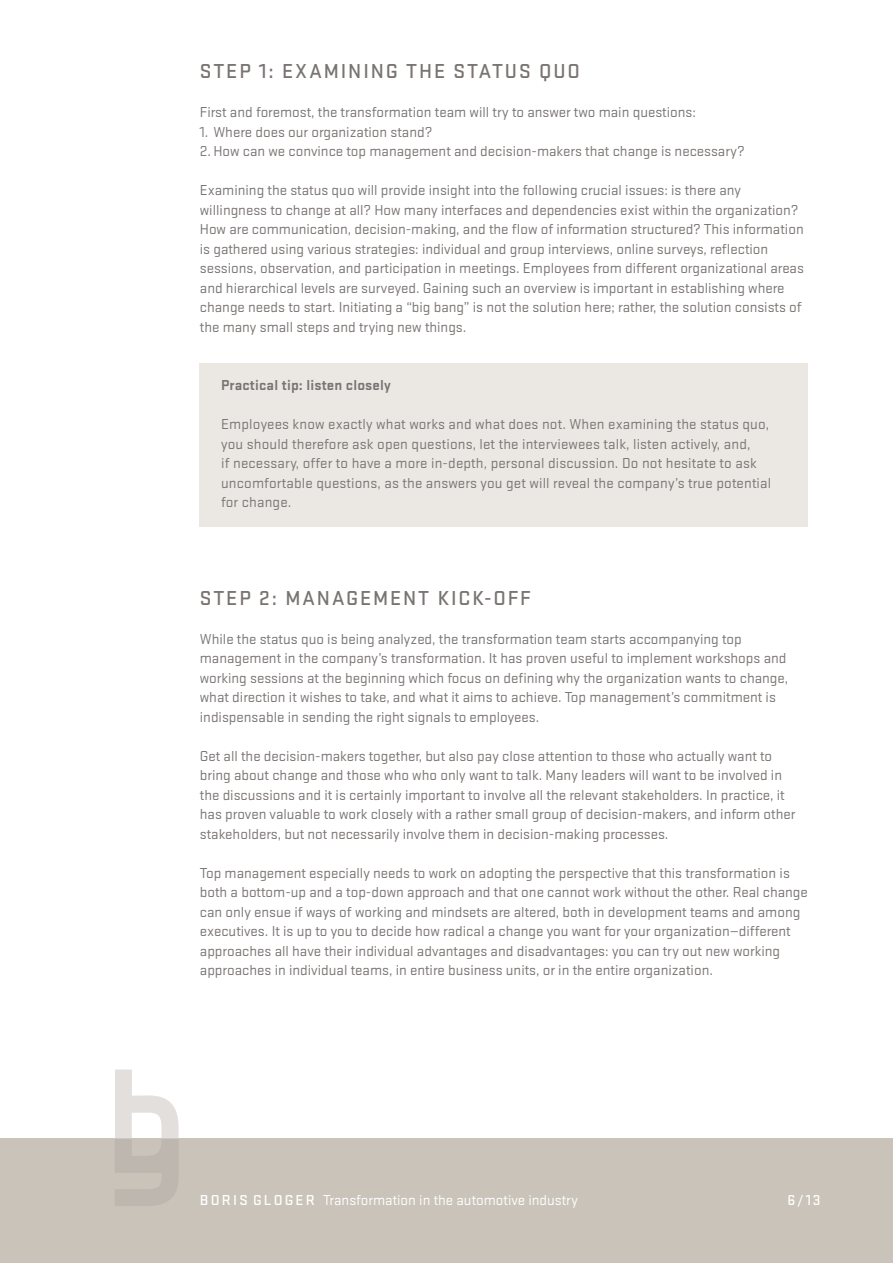
<style>
.page{position:relative;width:893px;height:1263px;background:#fff}
.page>*{position:absolute;margin:0;border:0;box-sizing:border-box;transform-origin:0 0}
.t1{font:500 21px "Stratum 2";letter-spacing:.09em;color:#797472}
.t2{font:15px/19.5px "Stratum 2";color:#797472}
.t3{font:15px "Stratum 2";color:#fff}
.t4{font:700 15px "Stratum 2";letter-spacing:.01em;color:#797472}
.t5{font:500 15px "Stratum 2";color:#fff}
.s1{font-weight:500}
</style>
<div class="page">
<div style="left:0;top:1138px;width:893px;height:125px;background:#c9c3ba"></div>
<div style="left:200px;top:363px;width:608px;height:163px;background:#ebe8e4"></div>
<svg style="left:115px;top:1069px;width:64px;height:137px"></svg>
<h1 class="t1" style="left:200px;top:57px;width:382px">STEP 1: EXAMINING THE STATUS QUO</h1>
<p class="t2" style="left:200px;top:102px;width:498px">First and foremost, the transformation team will try to answer two main questions:</p>
<p class="t2" style="left:200px;top:121px;width:234px">1. Where does our organization stand?</p>
<p class="t2" style="left:200px;top:141px;width:546px">2. How can we convince top management and decision-makers that change is necessary?</p>
<p class="t2" style="left:200px;top:180px;width:606px">Examining the status quo will provide insight into the following crucial issues: is there any willingness to change at all? How many interfaces and dependencies exist within the organization?<br>How are communication, decision-making, and the flow of information structured? This information is gathered using various strategies: individual and group interviews, online surveys, reflection sessions, observation, and participation in meetings. Employees from different organizational areas and hierarchical levels are surveyed. Gaining such an overview is important in establishing where change needs to start. Initiating a “big bang” is not the solution here; rather, the solution consists of the many small steps and trying new things.</p>
<p class="t4" style="left:221px;top:375px;width:171px">Practical tip: listen closely</p>
<p class="t2" style="left:221px;top:414px;width:552px">Employees know exactly what works and what does not. When examining the status quo, you should therefore ask open questions, let the interviewees talk, listen actively, and,<br>if necessary, offer to have a more in-depth, personal discussion. Do not hesitate to ask uncomfortable questions, as the answers you get will reveal the company’s true potential for change.</p>
<h1 class="t1" style="left:200px;top:583px;width:332px">STEP 2: MANAGEMENT KICK-OFF</h1>
<p class="t2" style="left:200px;top:628px;width:590px">While the status quo is being analyzed, the transformation team starts accompanying top management in the company’s transformation. It has proven useful to implement workshops and working sessions at the beginning which focus on defining why the organization wants to change, what direction it wishes to take, and what it aims to achieve. Top management’s commitment is indispensable in sending the right signals to employees.</p>
<p class="t2" style="left:200px;top:745px;width:597px">Get all the decision-makers together, but also pay close attention to those who actually want to bring about change and those who who only want to talk. Many leaders will want to be involved in the discussions and it is certainly important to involve all the relevant stakeholders. In practice, it has proven valuable to work closely with a rather small group of decision-makers, and inform other stakeholders, but not necessarily involve them in decision-making processes.</p>
<p class="t2" style="left:200px;top:862px;width:609px">Top management especially needs to work on adopting the perspective that this transformation is both a bottom-up and a top-down approach and that one cannot work without the other. Real change can only ensue if ways of working and mindsets are altered, both in development teams and among executives. It is up to you to decide how radical a change you want for your organization—different approaches all have their individual advantages and disadvantages: you can try out new working approaches in individual teams, in entire business units, or in the entire organization.</p>
<p class="t3" style="left:200px;top:1191px;width:380px"><span class="s1">BORIS GLOGER</span> Transformation in the automotive industry</p>
<p class="t5" style="left:787px;top:1190px;width:35px">6/13</p>
</div>
